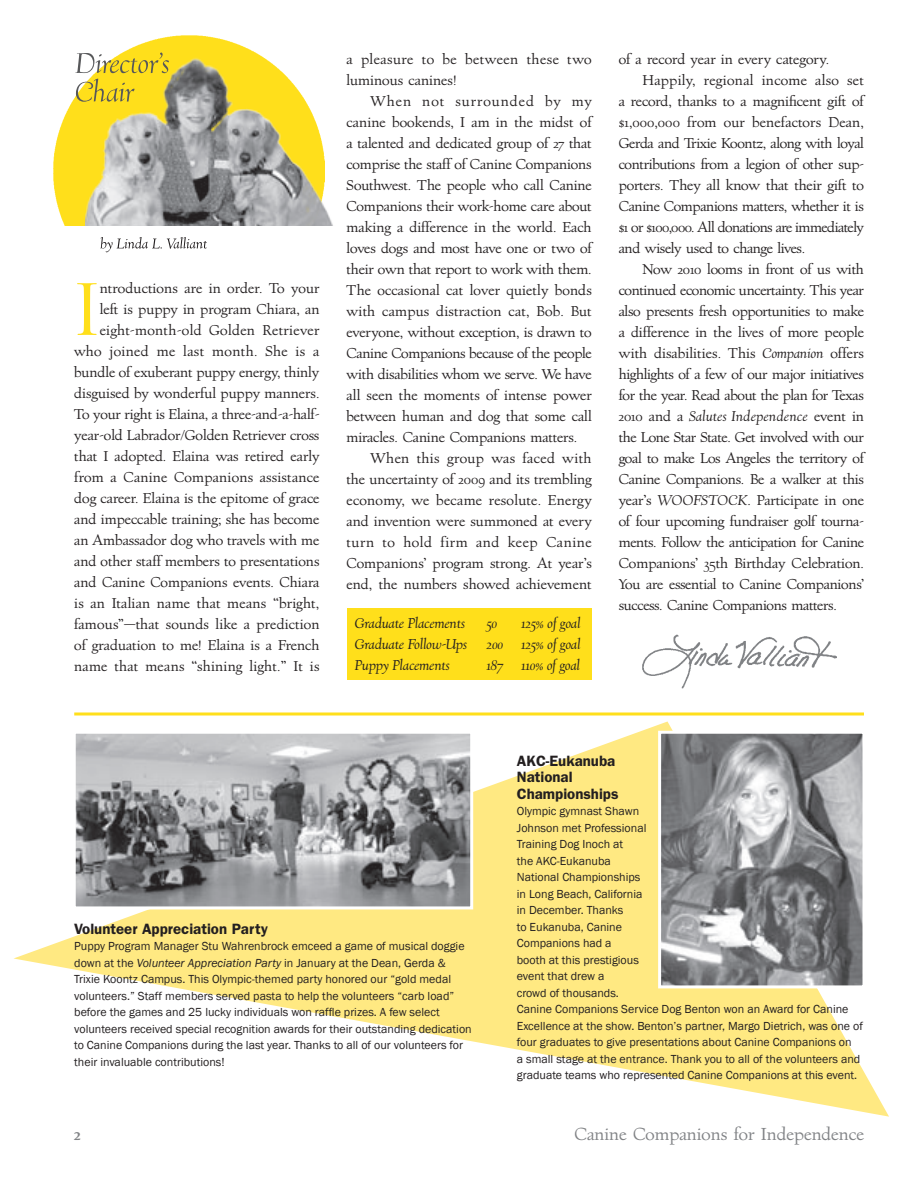
<style>
.page{position:relative;width:918px;height:1188px;background:#fff}
.page>*{position:absolute;margin:0;border:0;box-sizing:border-box;transform-origin:0 0}
.body_lead{font:70.95px "Village Roman Titling";color:#ffdf1b}
.left_folio{font:16.5px "Village";color:#808285}
.caption_heads{font:600 15px/16.5px "Franklin Gothic";color:#231f20}
.body{font:13.5px/21px "Village";letter-spacing:-.01em;color:#231f20;text-align:justify}
.body_lead-2{font:13.5px/21px "Village";color:#231f20;text-align:right}
.italics{font:italic 13.5px "Village";color:#231f20}
.body_lead-3{font:13.5px/21px "Village";letter-spacing:.025em;color:#231f20}
.t1{font:12px/16.5px "Franklin Gothic";color:#231f20}
.s1{font-style:italic}
</style>
<div class="page">
<svg style="left:14px;top:722px;width:875px;height:395px;fill:#ffe982"></svg>
<img style="left:642px;top:634px;width:195px;height:55px">
<img style="left:53px;top:35px;width:209px;height:190px">
<img style="left:86px;top:56px;width:247px;height:169px">
<svg style="left:75px;top:53px;width:94px;height:20px"></svg>
<svg style="left:76px;top:79px;width:58px;height:23px"></svg>
<svg style="left:100px;top:237px;width:107px;height:15px"></svg>
<img style="left:662px;top:735px;width:200px;height:249px">
<div style="left:658px;top:731px;width:208px;height:257px;border:3px solid #fff"></div>
<div style="left:347px;top:608px;width:245px;height:72px;background:#ffdf1b"></div>
<svg style="left:74px;top:712px;width:790px;height:4px;background:#ffe653"></svg>
<img style="left:77px;top:735px;width:392px;height:170px">
<div style="left:73px;top:731px;width:400px;height:178px;border:3px solid #fff"></div>
<p class="body_lead-2" style="left:74px;top:278px;width:247px">ntroductions are in order. To your<br>left is puppy in program Chiara, an eight-month-old Golden Retriever who joined me last month. She is a bundle of exuberant puppy energy, thinly disguised by wonderful puppy manners.<br>To your right is Elaina, a three-and-a-half&shy;year-old Labrador/Golden Retriever cross that I adopted. Elaina was retired early from a Canine Companions assistance dog career. Elaina is the epitome of grace and impeccable training; she has become an Ambassador dog who travels with me and other staff members to presentations and Canine Companions events. Chiara is an Italian name that means “bright, famous”—that sounds like a prediction of graduation to me! Elaina is a French name that means “shining light.” It is</p>
<p class="body_lead" style="left:74px;top:268px;width:27px">I</p>
<p class="body_lead-3" style="left:346px;top:49px;width:247px">a pleasure to be between these two luminous canines!</p>
<p class="body" style="left:346px;top:91px;width:247px;text-indent:24px">When not surrounded by my canine bookends, I am in the midst of a talented and dedicated group of 27 that comprise the staff of Canine Companions Southwest. The people who call Canine Companions their work-home care about making a difference in the world. Each loves dogs and most have one or two of their own that report to work with them.<br>The occasional cat lover quietly bonds with campus distraction cat, Bob. But everyone, without exception, is drawn to Canine Companions because of the people with disabilities whom we serve. We have all seen the moments of intense power between human and dog that some call miracles. Canine Companions matters.</p>
<p class="body" style="left:346px;top:448px;width:247px;text-indent:24px">When this group was faced with the uncertainty of 2009 and its trembling economy, we became resolute. Energy and invention were summoned at every turn to hold firm and keep Canine Companions’ program strong. At year’s end, the numbers showed achievement</p>
<p class="italics" style="left:355px;top:615px;width:112px">Graduate Placements</p>
<p class="italics" style="left:487px;top:615px;width:12px">50</p>
<p class="italics" style="left:521px;top:615px;width:61px">125% of goal</p>
<p class="italics" style="left:355px;top:636px;width:114px">Graduate Follow-Ups</p>
<p class="italics" style="left:487px;top:636px;width:18px">200</p>
<p class="italics" style="left:521px;top:636px;width:61px">125% of goal</p>
<p class="italics" style="left:355px;top:657px;width:97px">Puppy Placements</p>
<p class="italics" style="left:487px;top:657px;width:18px">187</p>
<p class="italics" style="left:521px;top:657px;width:60px">110% of goal</p>
<p class="body" style="left:619px;top:49px;width:212px">of a record year in every category.</p>
<p class="body" style="left:619px;top:70px;width:247px;text-indent:24px">Happily, regional income also set a record, thanks to a magnificent gift of $1,000,000 from our benefactors Dean, Gerda and Trixie Koontz, along with loyal contributions from a legion of other sup&shy;porters. They all know that their gift to Canine Companions matters, whether it is $1 or $100,000. All donations are immediately and wisely used to change lives.</p>
<p class="body" style="left:619px;top:259px;width:247px;text-indent:24px">Now 2010 looms in front of us with continued economic uncertainty. This year also presents fresh opportunities to make a difference in the lives of more people with disabilities. This <span class="s1">Companion</span> offers highlights of a few of our major initiatives for the year. Read about the plan for Texas 2010 and a <span class="s1">Salutes Independence</span> event in the Lone Star State. Get involved with our goal to make Los Angeles the territory of Canine Companions. Be a walker at this year’s <span class="s1">WOOFSTOCK</span>. Participate in one of four upcoming fundraiser golf tourna&shy;ments. Follow the anticipation for Canine Companions’ 35th Birthday Celebration.<br>You are essential to Canine Companions’ success. Canine Companions matters.</p>
<p class="caption_heads" style="left:74px;top:920px;width:195px">Volunteer Appreciation Party</p>
<p class="t1" style="left:74px;top:938px;width:399px">Puppy Program Manager Stu Wahrenbrock emceed a game of musical doggie down at the <span class="s1">Volunteer Appreciation Party</span> in January at the Dean, Gerda &amp; Trixie Koontz Campus. This Olympic-themed party honored our “gold medal volunteers.” Staff members served pasta to help the volunteers “carb load” before the games and 25 lucky individuals won raffle prizes. A few select volunteers received special recognition awards for their outstanding dedication to Canine Companions during the last year. Thanks to all of our volunteers for their invaluable contributions!</p>
<p class="caption_heads" style="left:517px;top:752px;width:103px">AKC-Eukanuba<br>National<br>Championships</p>
<p class="t1" style="left:517px;top:803px;width:348px">Olympic gymnast Shawn<br>Johnson met Professional<br>Training Dog Inoch at<br>the AKC-Eukanuba<br>National Championships<br>in Long Beach, California<br>in December. Thanks<br>to Eukanuba, Canine<br>Companions had a<br>booth at this prestigious<br>event that drew a<br>crowd of thousands.<br>Canine Companions Service Dog Benton won an Award for Canine Excellence at the show. Benton’s partner, Margo Dietrich, was one of four graduates to give presentations about Canine Companions on<br>a small stage at the entrance. Thank you to all of the volunteers and graduate teams who represented Canine Companions at this event.</p>
<p class="left_folio" style="left:574px;top:1124px;width:291px">Canine Companions for Independence</p>
</div>
